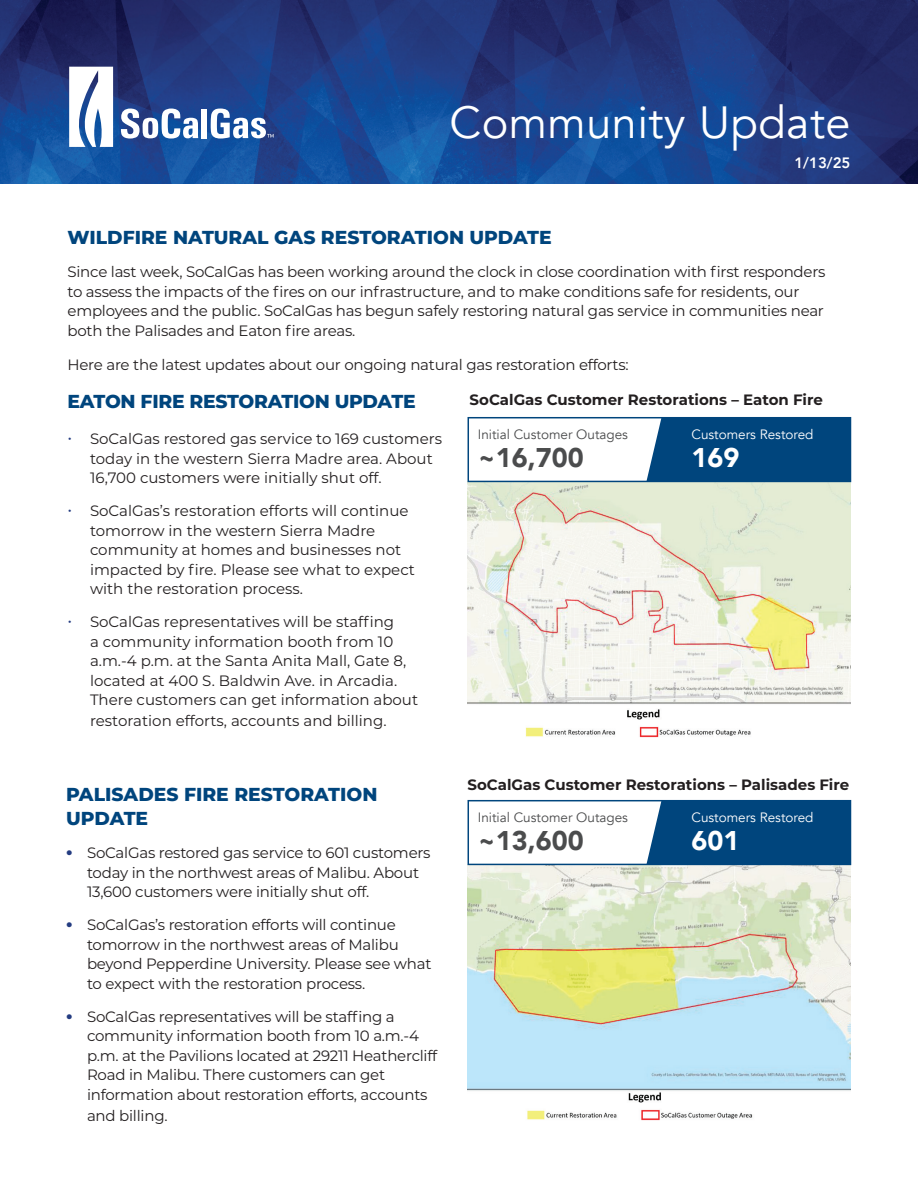
<style>
.page{position:relative;width:918px;height:1188px;background:#fff}
.page>*{position:absolute;margin:0;border:0;box-sizing:border-box;transform-origin:0 0}
.t1{font:45px "Avenir";letter-spacing:.01em;color:#fff}
.t2{font:900 27px "Avenir";color:#4b4c4d}
.t3{font:900 27px "Avenir";color:#fff}
.t4{font:800 18.75px/24px "Montserrat";color:#00457d}
.t5{font:15px/19.5px "Montserrat";letter-spacing:-.015em;color:#231f20}
.t6{font:700 15px "Montserrat";color:#231f20}
.t7{font:800 15px "Avenir";color:#fff}
.t8{font:13.5px "Avenir";color:#4b4c4d}
.t9{font:13.5px "Avenir";color:#fff}
.s1{color:#243c81}
.s2{font-weight:900;color:#243c81}
</style>
<div class="page">
<img style="left:468px;top:482px;width:382px;height:256px">
<img style="left:468px;top:865px;width:382px;height:255px">
<div style="left:468px;top:417px;width:383px;height:65px;border:2px solid #00457d"></div>
<div style="left:468px;top:800px;width:383px;height:65px;border:2px solid #00457d"></div>
<div style="left:646px;top:418px;width:205px;height:63px;background:#00457d"></div>
<div style="left:646px;top:801px;width:205px;height:63px;background:#00457d"></div>
<img style="left:0;top:0;width:918px;height:184px">
<svg style="left:69px;top:67px;width:44px;height:80px"></svg>
<svg style="left:121px;top:109px;width:77px;height:30px"></svg>
<div style="left:202px;top:109px;width:5px;height:29px;background:#fff"></div>
<svg style="left:211px;top:109px;width:63px;height:30px"></svg>
<h1 class="t1" style="left:450px;top:96px;width:402px">Community Update</h1>
<p class="t7" style="left:794px;top:151px;width:58px">1/13/25</p>
<p class="t4" style="left:68px;top:225px;width:486px">WILDFIRE NATURAL GAS RESTORATION UPDATE</p>
<p class="t5" style="left:68px;top:262px;width:759px">Since last week, SoCalGas has been working around the clock in close coordination with first responders to assess the impacts of the fires on our infrastructure, and to make conditions safe for residents, our employees and the public. SoCalGas has begun safely restoring natural gas service in communities near both the Palisades and Eaton fire areas.</p>
<p class="t5" style="left:68px;top:355px;width:563px">Here are the latest updates about our ongoing natural gas restoration efforts:</p>
<p class="t4" style="left:68px;top:388px;width:350px">EATON FIRE RESTORATION UPDATE</p>
<p class="t5" style="left:90px;top:429px;width:354px;text-indent:-22px"><span class="s1">•</span> SoCalGas restored gas service to 169 customers today in the western Sierra Madre area. About<br>16,700 customers were initially shut off.</p>
<p class="t5" style="left:90px;top:501px;width:327px;text-indent:-22px"><span class="s1">•</span> SoCalGas’s restoration efforts will continue tomorrow in the western Sierra Madre community at homes and businesses not impacted by fire. Please see what to expect with the restoration process.</p>
<p class="t5" style="left:90px;top:612px;width:330px;text-indent:-22px"><span class="s1">•</span> SoCalGas representatives will be staffing<br>a community information booth from 10 a.m.-4 p.m. at the Santa Anita Mall, Gate 8, located at 400 S. Baldwin Ave. in Arcadia.<br>There customers can get information about</p>
<p class="t5" style="left:90px;top:711px;width:298px">restoration efforts, accounts and billing.</p>
<p class="t6" style="left:470px;top:389px;width:355px">SoCalGas Customer Restorations – Eaton Fire</p>
<p class="t8" style="left:478px;top:426px;width:152px">Initial Customer Outages</p>
<h2 class="t2" style="left:478px;top:435px;width:107px">~16,700</h2>
<p class="t9" style="left:692px;top:426px;width:123px">Customers Restored</p>
<h2 class="t3" style="left:692px;top:435px;width:49px">169</h2>
<p class="t4" style="left:66px;top:781px;width:313px">PALISADES FIRE RESTORATION<br>UPDATE</p>
<p class="t5" style="left:87px;top:843px;width:345px;text-indent:-21px"><span class="s2">•</span> SoCalGas restored gas service to 601 customers today in the northwest areas of Malibu. About<br>13,600 customers were initially shut off.</p>
<p class="t5" style="left:87px;top:915px;width:346px;text-indent:-21px"><span class="s2">•</span> SoCalGas’s restoration efforts will continue tomorrow in the northwest areas of Malibu beyond Pepperdine University. Please see what to expect with the restoration process.</p>
<p class="t5" style="left:87px;top:1006px;width:352px;text-indent:-21px"><span class="s2">•</span> SoCalGas representatives will be staffing a community information booth from 10 a.m.-4 p.m. at the Pavilions located at 29211 Heathercliff Road in Malibu. There customers can get information about restoration efforts, accounts</p>
<p class="t5" style="left:87px;top:1105px;width:82px">and billing.</p>
<p class="t6" style="left:468px;top:774px;width:383px">SoCalGas Customer Restorations – Palisades Fire</p>
<p class="t8" style="left:478px;top:809px;width:152px">Initial Customer Outages</p>
<h2 class="t2" style="left:478px;top:818px;width:107px">~13,600</h2>
<p class="t9" style="left:692px;top:809px;width:123px">Customers Restored</p>
<h2 class="t3" style="left:692px;top:818px;width:49px">601</h2>
</div>
